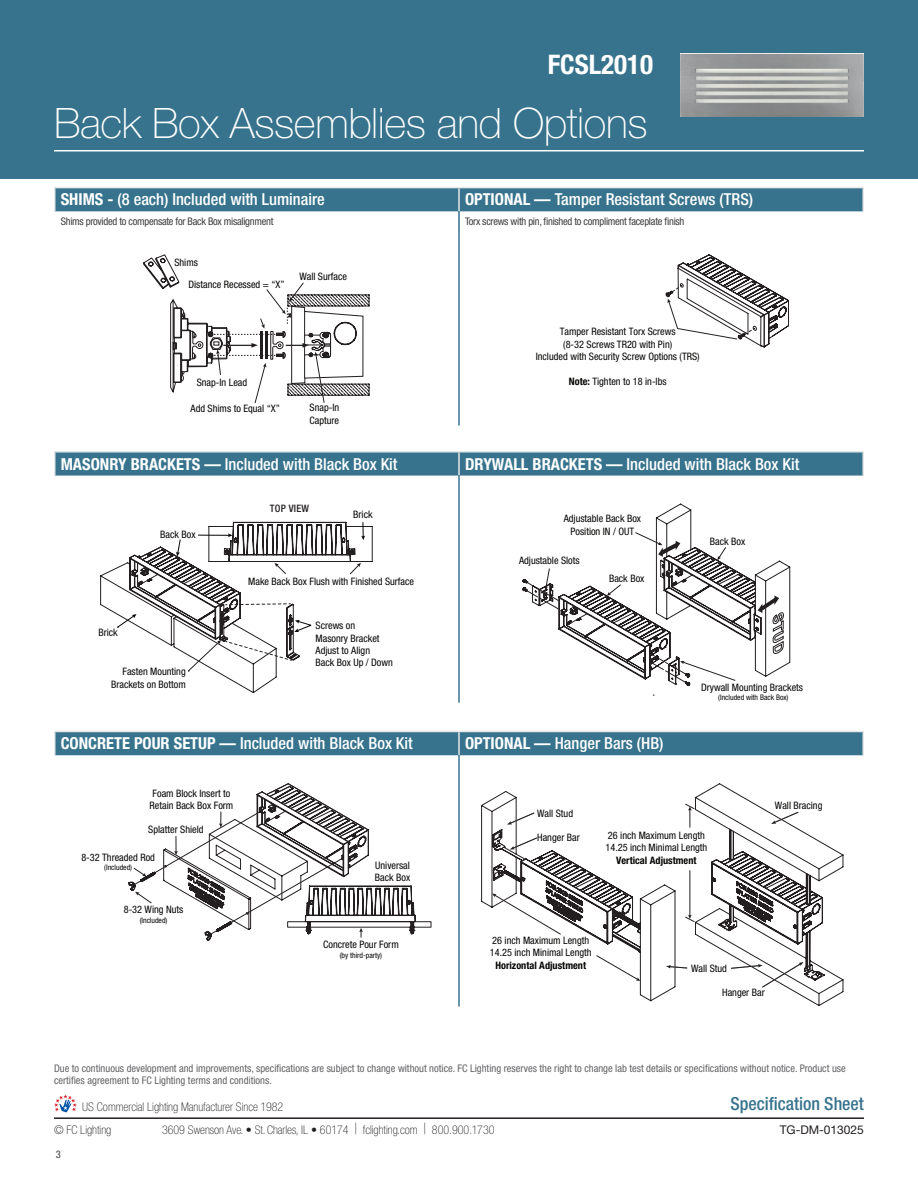
<style>
.page{position:relative;width:918px;height:1188px;background:#fff}
.page>*{position:absolute;margin:0;border:0;box-sizing:border-box;transform-origin:0 0}
.t1{font:100 42px "Helvetica Neue LT Std";letter-spacing:-.01em;color:#fff}
.t2{font:700 condensed 27px "Helvetica Neue LT Std";color:#fff}
.t3{font:500 condensed 18px "Helvetica Neue LT Std";color:#37738d}
.t4{font:500 condensed 16.5px "Helvetica Neue LT Std";color:#fff}
.t5{font:100 condensed 12px/23px "Helvetica Neue LT Std";color:#231f20}
.t6{font:12px "Helvetica Neue LT Std";color:#231f20}
.t7{font:condensed 10.5px/12.6px "Helvetica Neue LT Std";color:#636366}
.t8{font:condensed 10.5px "Helvetica Neue LT Std";letter-spacing:-.025em;color:#3e3e3f}
.t9{font:condensed 10.2px/12.3px "Helvetica Neue LT Std";color:#040503}
.t10{font:500 condensed 10.2px "Helvetica Neue LT Std";letter-spacing:.02em;color:#231f20}
.t11{font:condensed 7.65px "Helvetica Neue LT Std";color:#040503}
.t12{font:condensed 4.35px "Helvetica Neue LT Std";color:#040503}
.s1{font-weight:700}
.s2{font-size:15.6px}
</style>
<div class="page">
<hr style="left:54px;top:1117px;width:810px;height:2px;background:#231f20">
<svg style="left:54px;top:1094px;width:23px;height:18px"></svg>
<div style="left:0;top:0;width:918px;height:178px;background:#37738d"></div>
<hr style="left:54px;top:150px;width:810px;height:1px;background:#fff">
<div style="left:56px;top:188px;width:806px;height:23px;background:#37738d"></div>
<hr style="left:54px;top:187px;width:405px;height:1px;background:#e6e7e9">
<hr style="left:54px;top:188px;width:2px;height:23px;background:#e6e7e9">
<hr style="left:459px;top:187px;width:405px;height:1px;background:#e6e7e9">
<hr style="left:458px;top:188px;width:2px;height:23px;background:#e6e7e9">
<hr style="left:862px;top:188px;width:2px;height:23px;background:#e6e7e9">
<hr style="left:458px;top:211px;width:2px;height:215px;background:#37738d">
<div style="left:56px;top:453px;width:806px;height:23px;background:#37738d"></div>
<hr style="left:54px;top:451px;width:405px;height:2px;background:#e6e7e9">
<hr style="left:54px;top:453px;width:2px;height:23px;background:#e6e7e9">
<hr style="left:459px;top:451px;width:405px;height:2px;background:#e6e7e9">
<hr style="left:458px;top:453px;width:2px;height:23px;background:#e6e7e9">
<hr style="left:862px;top:453px;width:2px;height:23px;background:#e6e7e9">
<hr style="left:458px;top:475px;width:2px;height:228px;background:#37738d">
<div style="left:56px;top:732px;width:806px;height:23px;background:#37738d"></div>
<hr style="left:54px;top:731px;width:405px;height:1px;background:#e6e7e9">
<hr style="left:54px;top:732px;width:2px;height:23px;background:#e6e7e9">
<hr style="left:459px;top:731px;width:405px;height:1px;background:#e6e7e9">
<hr style="left:458px;top:732px;width:2px;height:23px;background:#e6e7e9">
<hr style="left:862px;top:732px;width:2px;height:23px;background:#e6e7e9">
<hr style="left:458px;top:755px;width:2px;height:252px;background:#37738d">
<svg style="left:143px;top:255px;width:226px;height:148px"></svg>
<hr style="left:304px;top:311px;width:1px;height:67px;background:#231f20">
<svg style="left:665px;top:255px;width:124px;height:92px"></svg>
<svg style="left:100px;top:522px;width:273px;height:171px"></svg>
<svg style="left:361px;top:523px;width:4px;height:17px"></svg>
<svg style="left:117px;top:614px;width:20px;height:14px"></svg>
<hr style="left:198px;top:535px;width:31px;height:1px;background:#050504">
<svg style="left:228px;top:533px;width:5px;height:4px"></svg>
<svg style="left:176px;top:539px;width:5px;height:17px"></svg>
<svg style="left:188px;top:604px;width:124px;height:67px"></svg>
<svg style="left:275px;top:563px;width:11px;height:11px"></svg>
<svg style="left:350px;top:563px;width:11px;height:11px"></svg>
<svg style="left:523px;top:504px;width:267px;height:191px"></svg>
<svg style="left:129px;top:783px;width:302px;height:158px"></svg>
<svg style="left:650px;top:783px;width:193px;height:223px"></svg>
<svg style="left:772px;top:812px;width:26px;height:12px"></svg>
<svg style="left:731px;top:962px;width:72px;height:26px"></svg>
<svg style="left:481px;top:791px;width:211px;height:210px"></svg>
<img style="left:681px;top:54px;width:183px;height:63px">
<p class="t2" style="left:548px;top:48px;width:107px">FCSL2010</p>
<p class="t1" style="left:54px;top:99px;width:595px">Back Box Assemblies and Options</p>
<p class="t4" style="left:61px;top:190px;width:266px"><span class="s1">SHIMS -</span> (8 each) Included with Luminaire</p>
<p class="t4" style="left:465px;top:190px;width:290px"><span class="s1">OPTIONAL —</span> Tamper Resistant Screws (TRS)</p>
<p class="t8" style="left:61px;top:215px;width:214px">Shims provided to compensate for Back Box misalignment</p>
<p class="t8" style="left:465px;top:215px;width:221px">Torx screws with pin, finished to compliment faceplate finish</p>
<p class="t9" style="left:174px;top:256px;width:25px">Shims</p>
<p class="t9" style="left:189px;top:278px;width:98px">Distance Recessed = “X”</p>
<p class="t9" style="left:299px;top:271px;width:49px">Wall Surface</p>
<p class="t12" style="left:289px;top:313px;width:4px">X</p>
<p class="t9" style="left:197px;top:376px;width:52px">Snap-In Lead</p>
<p class="t9" style="left:191px;top:402px;width:91px">Add Shims to Equal “X”</p>
<p class="t9" style="left:310px;top:401px;width:31px">Snap-In<br>Capture</p>
<p class="t9" style="left:536px;top:325px;width:165px;text-align:center">Tamper Resistant Torx Screws<br>(8-32 Screws TR20 with Pin)<br>Included with Security Screw Options (TRS)</p>
<p class="t9" style="left:569px;top:375px;width:99px"><span class="s1">Note:</span> Tighten to 18 in-lbs</p>
<p class="t4" style="left:61px;top:454px;width:338px"><span class="s1">MASONRY BRACKETS —</span> Included with Black Box Kit</p>
<p class="t4" style="left:465px;top:454px;width:336px"><span class="s1">DRYWALL BRACKETS —</span> Included with Black Box Kit</p>
<p class="t9" style="left:98px;top:626px;width:21px">Brick</p>
<p class="t9" style="left:160px;top:528px;width:37px">Back Box</p>
<p class="t9" style="left:111px;top:666px;width:76px;text-align:right">Fasten Mounting<br>Brackets on Bottom</p>
<p class="t10" style="left:270px;top:503px;width:41px">TOP VIEW</p>
<p class="t9" style="left:353px;top:508px;width:21px">Brick</p>
<p class="t9" style="left:248px;top:575px;width:167px">Make Back Box Flush with Finished Surface</p>
<p class="t9" style="left:316px;top:620px;width:79px">Screws on<br>Masonry Bracket<br>Adjust to Align<br>Back Box Up / Down</p>
<p class="t9" style="left:564px;top:513px;width:79px;text-align:center">Adjustable Back Box<br>Position IN / OUT</p>
<p class="t9" style="left:519px;top:554px;width:62px">Adjustable Slots</p>
<p class="t9" style="left:609px;top:573px;width:37px">Back Box</p>
<p class="t4" style="left:61px;top:734px;width:354px"><span class="s1">CONCRETE POUR SETUP —</span> Included with Black Box Kit</p>
<p class="t4" style="left:465px;top:734px;width:200px"><span class="s1">OPTIONAL —</span> Hanger Bars (HB)</p>
<p class="t9" style="left:710px;top:535px;width:37px">Back Box</p>
<p class="t9" style="left:701px;top:681px;width:104px">Drywall Mounting Brackets</p>
<p class="t11" style="left:718px;top:693px;width:72px">(Included with Back Box)</p>
<p class="t9" style="left:150px;top:787px;width:85px">Foam Block Insert to<br>Retain Back Box Form</p>
<p class="t9" style="left:148px;top:823px;width:57px">Splatter Shield</p>
<p class="t9" style="left:81px;top:851px;width:75px">8-32 Threaded Rod</p>
<p class="t11" style="left:104px;top:863px;width:29px">(Included)</p>
<p class="t9" style="left:124px;top:904px;width:61px">8-32 Wing Nuts</p>
<p class="t11" style="left:140px;top:916px;width:29px">(Included)</p>
<p class="t9" style="left:375px;top:859px;width:37px">Universal<br>Back Box</p>
<p class="t9" style="left:323px;top:938px;width:77px">Concrete Pour Form</p>
<p class="t11" style="left:340px;top:950px;width:44px">(by third-party)</p>
<p class="t9" style="left:537px;top:807px;width:37px">Wall Stud</p>
<p class="t9" style="left:537px;top:831px;width:44px">Hanger Bar</p>
<p class="t9" style="left:606px;top:829px;width:103px;text-align:center">26 inch Maximum Length<br>14.25 inch Minimal Length<br><span class="s1">Vertical Adjustment</span></p>
<p class="t9" style="left:775px;top:800px;width:49px">Wall Bracing</p>
<p class="t9" style="left:490px;top:934px;width:103px;text-align:center">26 inch Maximum Length<br>14.25 inch Minimal Length<br><span class="s1">Horizontal Adjustment</span></p>
<p class="t9" style="left:691px;top:963px;width:37px">Wall Stud</p>
<p class="t9" style="left:722px;top:986px;width:44px">Hanger Bar</p>
<p class="t7" style="left:54px;top:1061px;width:793px">Due to continuous development and improvements, specifications are subject to change without notice. FC Lighting reserves the right to change lab test details or specifications without notice. Product use certifies agreement to FC Lighting terms and conditions.</p>
<h3 class="t3" style="left:730px;top:1093px;width:135px">Specification Sheet</h3>
<p class="t5" style="left:54px;top:1095px;width:231px;text-indent:28px">US Commercial Lighting Manufacturer Since 1982 © FC Lighting</p>
<p class="t5" style="left:162px;top:1118px;width:334px">3609 Swenson Ave. • St. Charles, IL • 60174 <span class="s2">|</span> fclighting.com <span class="s2">|</span> 800.900.1730</p>
<p class="t6" style="left:780px;top:1123px;width:86px">TG-DM-013025</p>
<p class="t8" style="left:56px;top:1149px;width:7px">3</p>
</div>
